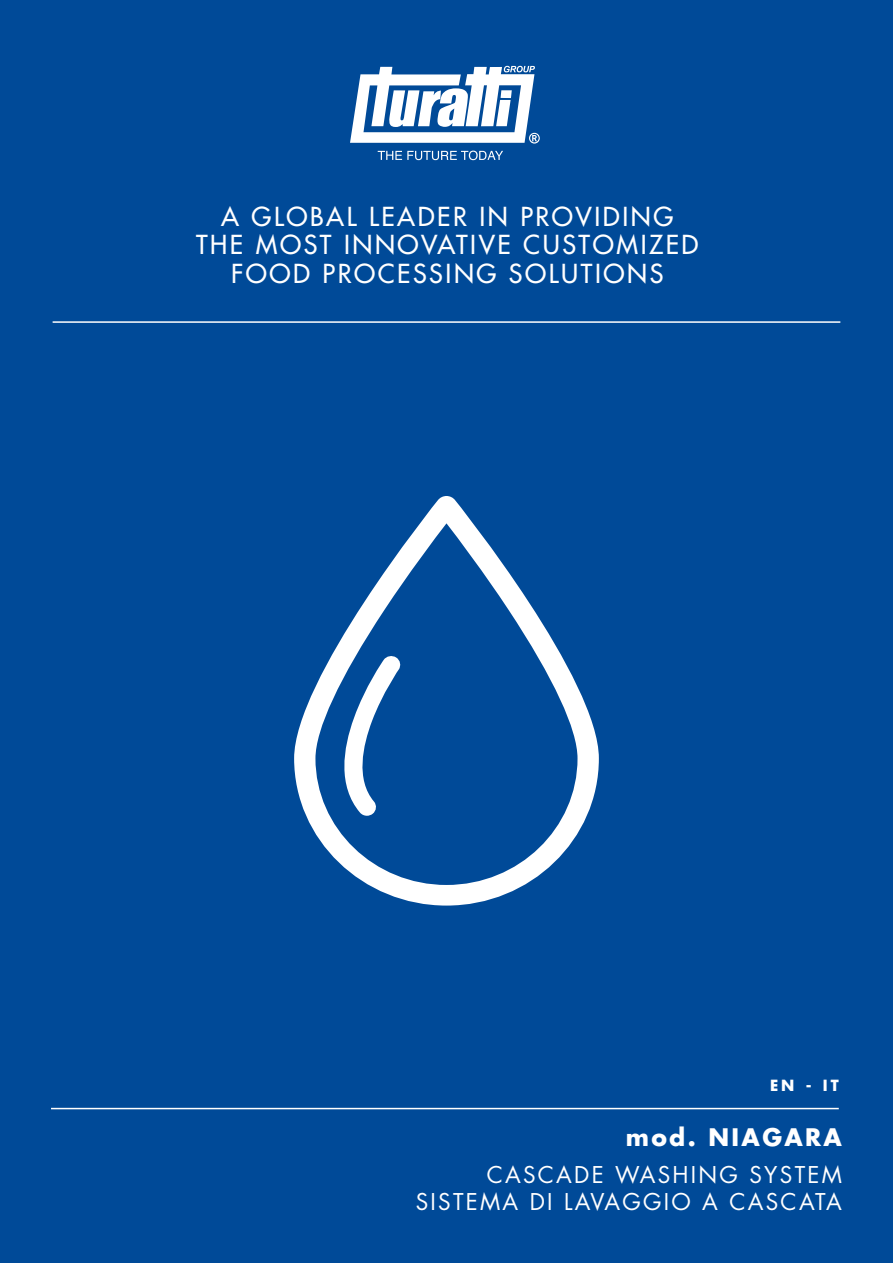
<style>
.page{position:relative;width:893px;height:1263px;background:#004a98}
.page>*{position:absolute;margin:0;border:0;box-sizing:border-box;transform-origin:0 0}
.t1{font:500 25.5px/28.5px "Futura Std";letter-spacing:.1em;color:#fff;text-align:center}
.t2{font:700 23.55px "Futura Std";letter-spacing:.1em;color:#fff}
.t3{font:22.5px "Futura Std";letter-spacing:.1em;color:#fff}
.t4{font:700 15px "Futura Std";color:#fff}
</style>
<div class="page">
<hr style="left:53px;top:321px;width:787px;height:2px;background:#fff">
<hr style="left:51px;top:1108px;width:788px;height:1px;background:#fff">
<svg style="left:378px;top:151px;width:125px;height:9px"></svg>
<svg style="left:350px;top:66px;width:190px;height:78px"></svg>
<svg style="left:294px;top:496px;width:305px;height:409px"></svg>
<p class="t1" style="left:196px;top:202px;width:504px">A GLOBAL LEADER IN PROVIDING<br>THE MOST INNOVATIVE CUSTOMIZED<br>FOOD PROCESSING SOLUTIONS</p>
<p class="t4" style="left:770px;top:1075px;width:43px">EN -</p>
<p class="t4" style="left:823px;top:1075px;width:17px">IT</p>
<p class="t2" style="left:626px;top:1122px;width:218px">mod. NIAGARA</p>
<p class="t3" style="left:487px;top:1161px;width:357px">CASCADE WASHING SYSTEM</p>
<p class="t3" style="left:416px;top:1188px;width:428px">SISTEMA DI LAVAGGIO A CASCATA</p>
</div>
